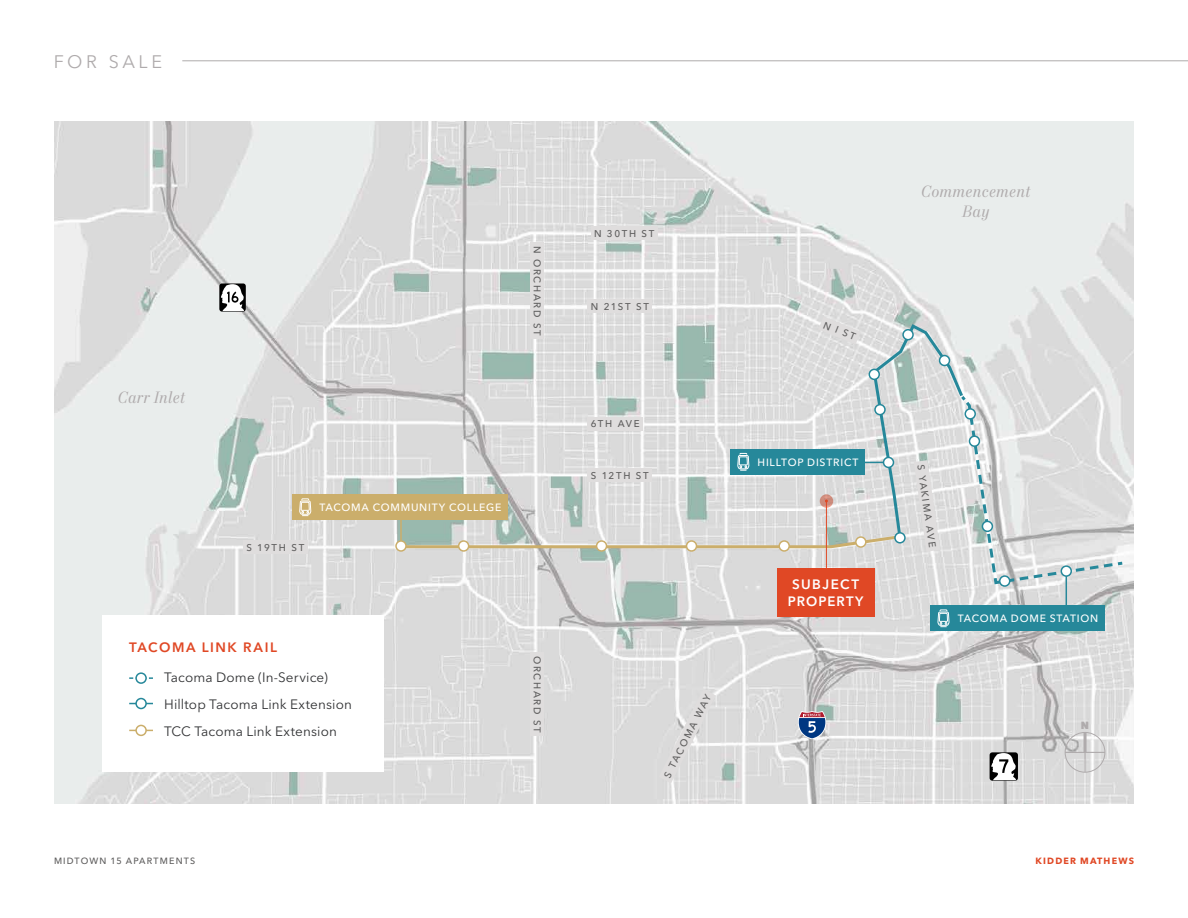
<style>
.page{position:relative;width:1188px;height:918px;background:#fff}
.page>*{position:absolute;margin:0;border:0;box-sizing:border-box;transform-origin:0 0}
.t1{font:18px "Avenir Next LT Pro";letter-spacing:.2em;color:#afabac}
.Water_-_Sterling_2023{font:italic 16.5px/19.5px "Mort Modern 08";letter-spacing:.015em;color:#afabac;text-align:center}
.Table_Input_-_White_2023{font:13.5px "Avenir Next LT Pro";letter-spacing:.01em;color:#313234}
.Subject_Property_Label_-_White_2023{font:600 13.5px/16.5px "Avenir Next LT Pro";letter-spacing:.095em;color:#fff;text-align:center}
.Subhead_-_Level_1_-_Orange_2023{font:600 13.5px "Avenir Next LT Pro";letter-spacing:.115em;color:#e04825}
.Other_Callout_Text_-_White_2023{font:500 10.5px "Avenir Next LT Pro";letter-spacing:.075em;color:#fff}
.t2{font:800 10.35px "Avenir Next LT Pro";color:#afabac}
.Street_Names_-_Ash_2023{font:500 9.75px "Avenir Next LT Pro";letter-spacing:.175em;color:#5e5d5d}
.t3{font:500 9px "Avenir Next LT Pro";letter-spacing:.13em;color:#5e5d5d}
.t4{font:700 9px "Avenir Next LT Pro";letter-spacing:.13em;color:#e04825}
</style>
<div class="page">
<img style="left:54px;top:122px;width:1080px;height:681px">
<div style="left:293px;top:495px;width:215px;height:25px;background:#cbae6b"></div>
<svg style="left:299px;top:471px;width:13px;height:70px"></svg>
<div style="left:102px;top:615px;width:282px;height:156px;background:#fff"></div>
<div style="left:395px;top:540px;width:12px;height:12px;border:2px solid #cbae6b;border-radius:50%"></div>
<svg style="left:129px;top:730px;width:24px;height:1px"></svg>
<div style="left:136px;top:725px;width:10px;height:10px;background:#fff;border-radius:50%"></div>
<div style="left:135px;top:725px;width:12px;height:11px;border:2px solid #cbae6b;border-radius:50%"></div>
<svg style="left:129px;top:703px;width:24px;height:1px"></svg>
<div style="left:136px;top:699px;width:10px;height:10px;background:#fff;border-radius:50%"></div>
<div style="left:135px;top:698px;width:12px;height:11px;border:2px solid #26889a;border-radius:50%"></div>
<svg style="left:129px;top:677px;width:24px;height:2px"></svg>
<div style="left:136px;top:673px;width:10px;height:10px;background:#fff;border-radius:50%"></div>
<div style="left:135px;top:672px;width:12px;height:12px;border:2px solid #26889a;border-radius:50%"></div>
<div style="left:219px;top:284px;width:27px;height:28px;background:#000;border-radius:3px"></div>
<svg style="left:221px;top:284px;width:23px;height:27px"></svg>
<svg style="left:798px;top:711px;width:28px;height:28px"></svg>
<div style="left:588px;top:299px;width:64px;height:14px;background:#dfdddd"></div>
<div style="left:243px;top:540px;width:65px;height:14px;background:#dfdddd"></div>
<div style="left:990px;top:752px;width:28px;height:29px;background:#000;border-radius:3px"></div>
<svg style="left:991px;top:753px;width:25px;height:27px"></svg>
<div style="left:591px;top:226px;width:67px;height:14px;background:#dfdddd"></div>
<div style="left:530px;top:652px;width:14px;height:84px;background:#dfdddd"></div>
<div style="left:530px;top:242px;width:14px;height:97px;background:#dfdddd"></div>
<svg style="left:659px;top:689px;width:57px;height:94px;background:#dddcdc"></svg>
<div style="left:1065px;top:732px;width:40px;height:41px;border:1px solid #afabac;border-radius:50%"></div>
<hr style="left:1084px;top:732px;width:3px;height:20px;background:#afabac">
<hr style="left:1065px;top:752px;width:40px;height:1px;background:#afabac">
<hr style="left:1084px;top:752px;width:2px;height:20px;background:#afabac">
<svg style="left:398px;top:317px;width:728px;height:335px;background:#d1d6d5"></svg>
<div style="left:777px;top:568px;width:97px;height:48px;background:#e04825"></div>
<hr style="left:182px;top:61px;width:1006px;height:1px;background:#afabac">
<h1 class="t1" style="left:54px;top:51px;width:110px">FOR SALE</h1>
<p class="Water_-_Sterling_2023" style="left:117px;top:389px;width:70px">Carr Inlet</p>
<p class="Street_Names_-_Ash_2023" style="left:543px;top:246px;width:92px;rotate:90deg">N ORCHARD ST</p>
<p class="Street_Names_-_Ash_2023" style="left:246px;top:542px;width:59px">S 19TH ST</p>
<p class="Other_Callout_Text_-_White_2023" style="left:320px;top:501px;width:183px">TACOMA COMMUNITY COLLEGE</p>
<p class="Subhead_-_Level_1_-_Orange_2023" style="left:129px;top:639px;width:149px">TACOMA LINK RAIL</p>
<p class="Table_Input_-_White_2023" style="left:164px;top:669px;width:165px">Tacoma Dome (In-Service)</p>
<p class="Table_Input_-_White_2023" style="left:164px;top:696px;width:189px">Hilltop Tacoma Link Extension</p>
<p class="Table_Input_-_White_2023" style="left:164px;top:723px;width:174px">TCC Tacoma Link Extension</p>
<p class="Street_Names_-_Ash_2023" style="left:543px;top:656px;width:79px;rotate:90deg">ORCHARD ST</p>
<p class="Street_Names_-_Ash_2023" style="left:594px;top:227px;width:62px">N 30TH ST</p>
<p class="Street_Names_-_Ash_2023" style="left:591px;top:301px;width:60px">N 21ST ST</p>
<p class="Street_Names_-_Ash_2023" style="left:591px;top:418px;width:50px">6TH AVE</p>
<p class="Street_Names_-_Ash_2023" style="left:591px;top:469px;width:59px">S 12TH ST</p>
<p class="Street_Names_-_Ash_2023" style="left:661px;top:775px;width:94px;rotate:-63deg">S TACOMA WAY</p>
<p class="Street_Names_-_Ash_2023" style="left:826px;top:319px;width:35px;rotate:22deg">N I ST</p>
<p class="Other_Callout_Text_-_White_2023" style="left:758px;top:456px;width:103px">HILLTOP DISTRICT</p>
<p class="Subject_Property_Label_-_White_2023" style="left:788px;top:576px;width:77px">SUBJECT<br>PROPERTY</p>
<p class="Water_-_Sterling_2023" style="left:921px;top:183px;width:112px">Commencement<br>Bay</p>
<p class="Street_Names_-_Ash_2023" style="left:927px;top:464px;width:86px;rotate:82deg">S YAKIMA AVE</p>
<p class="Other_Callout_Text_-_White_2023" style="left:958px;top:612px;width:142px">TACOMA DOME STATION</p>
<p class="t2" style="left:1081px;top:719px;width:10px">N</p>
<p class="t3" style="left:54px;top:855px;width:143px">MIDTOWN 15 APARTMENTS</p>
<p class="t4" style="left:1036px;top:855px;width:100px">KIDDER MATHEWS</p>
</div>
